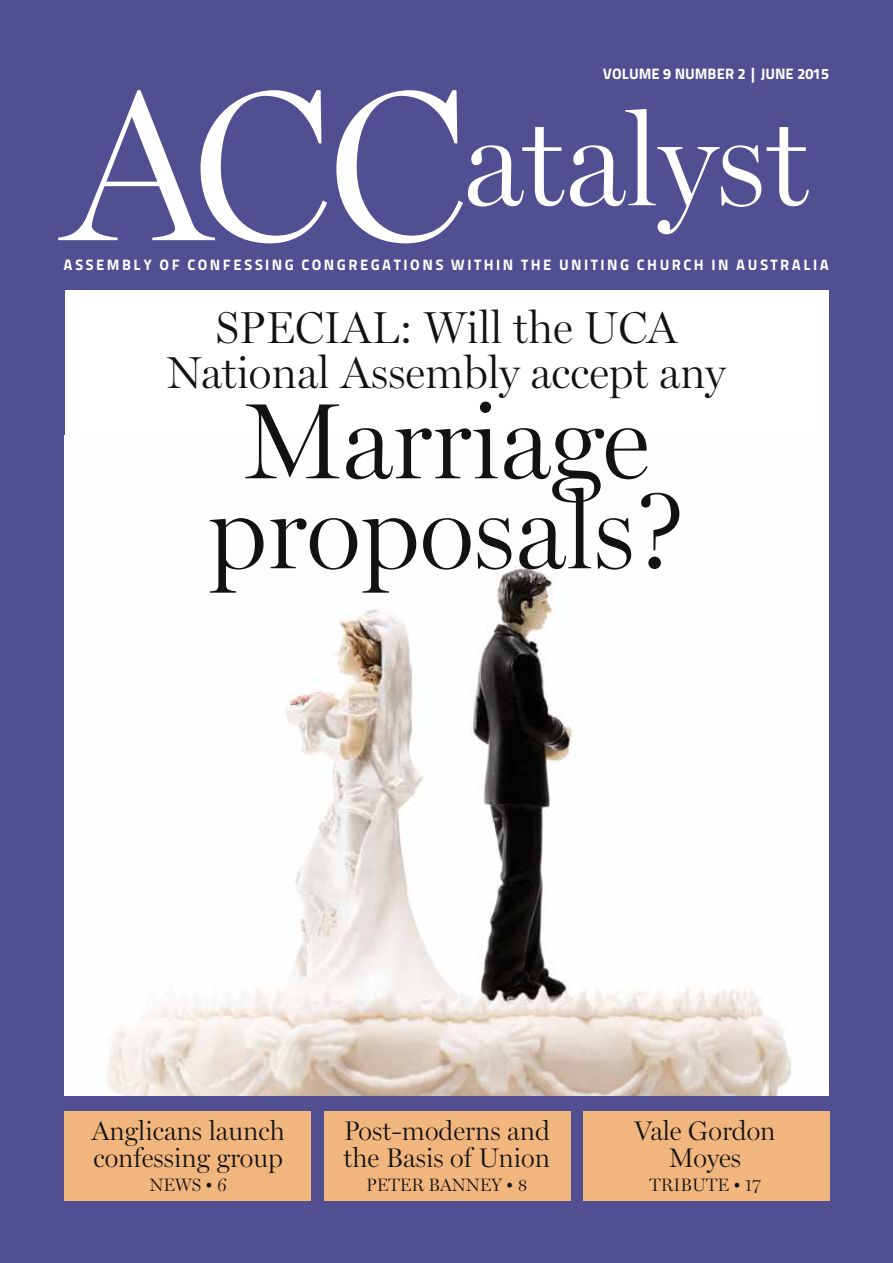
<style>
.page{position:relative;width:893px;height:1263px;background:#514f91}
.page>*{position:absolute;margin:0;border:0;box-sizing:border-box;transform-origin:0 0}
.t1{font:300 129px "Miller Display";color:#fff}
.t2{font:300 108px/90px "Miller Display";color:#121212;text-align:center}
.t3{font:300 45px/45px "Miller Display";color:#121212;text-align:center}
.t4{font:300 27px/27px "Miller Display";color:#121212}
.t5{font:300 18px "Miller Display";color:#121212}
.t6{font:15px "Titillium Maps 26 L 999 wt";letter-spacing:.165em;color:#fff}
.t7{font:15px "Titillium Maps 26 L 999 wt";color:#fff}
.s1{font-size:216px}
</style>
<div class="page">
<div style="left:65px;top:291px;width:763px;height:804px;background:#fff"></div>
<img style="left:106px;top:566px;width:685px;height:529px">
<div style="left:64px;top:1111px;width:247px;height:89px;background:#f1b57e"></div>
<div style="left:324px;top:1111px;width:246px;height:89px;background:#f1b57e"></div>
<div style="left:583px;top:1111px;width:246px;height:89px;background:#f1b57e"></div>
<p class="t7" style="left:603px;top:62px;width:228px">VOLUME 9 NUMBER 2 | JUNE 2015</p>
<h1 class="t1" style="left:64px;top:87px;width:747px"><span class="s1">ACC</span>atalyst</h1>
<p class="t6" style="left:64px;top:253px;width:45px">ASSEMBL</p>
<p class="t6" style="left:143px;top:253px;width:528px">Y O F CON FE SSIN G CON GRE GATION S WITHIN THE UN ITIN G CHURC</p>
<p class="t6" style="left:694px;top:253px;width:97px">H IN AU STRAL</p>
<p class="t6" style="left:813px;top:253px;width:16px">IA</p>
<h3 class="t3" style="left:167px;top:306px;width:560px">SPECIAL: Will the UCA<br>National Assembly accept any</h3>
<h2 class="t2" style="left:208px;top:399px;width:478px">Marriage proposals?</h2>
<p class="t4" style="left:91px;top:1118px;width:195px">Anglicans launch confessing group</p>
<p class="t5" style="left:150px;top:1175px;width:79px">NEWS • 6</p>
<p class="t4" style="left:343px;top:1118px;width:208px">Post-moderns and the Basis of Union</p>
<p class="t5" style="left:366px;top:1175px;width:163px">PETER BANNEY • 8</p>
<p class="t4" style="left:635px;top:1118px;width:142px;text-align:center">Vale Gordon<br>Moyes</p>
<p class="t5" style="left:649px;top:1175px;width:113px">TRIBUTE • 17</p>
</div>
